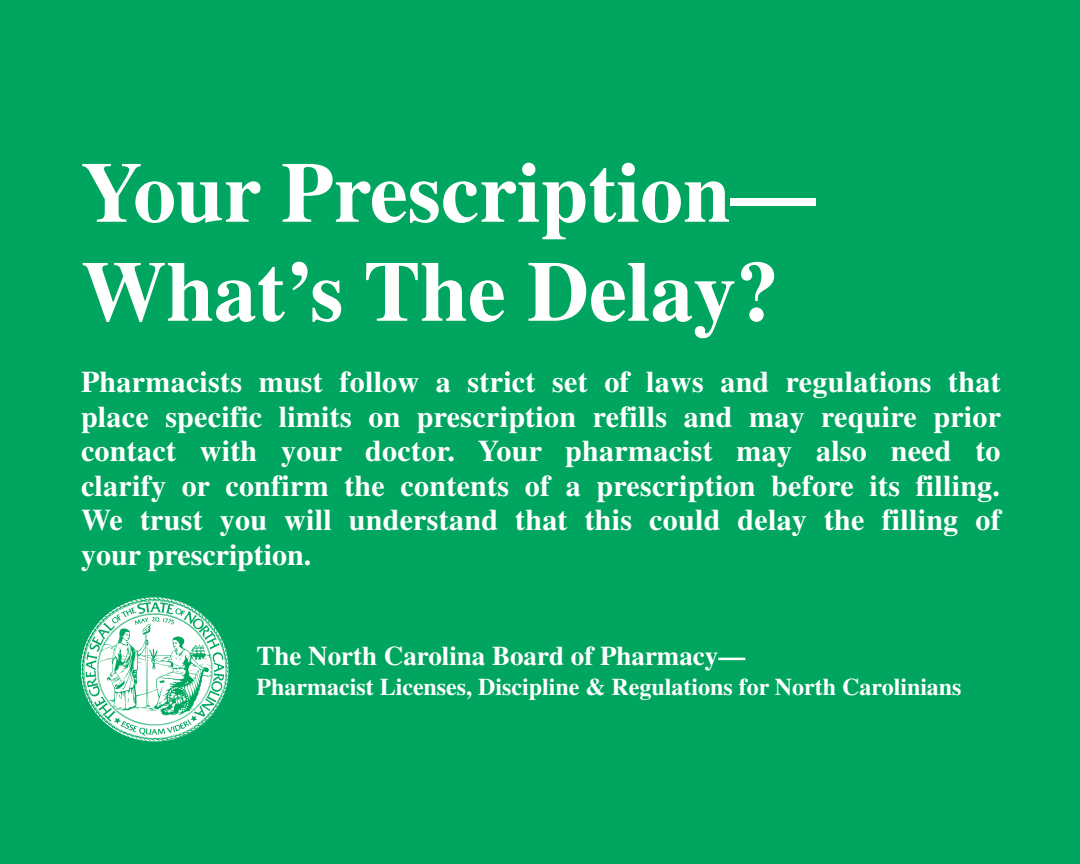
<style>
.page{position:relative;width:1080px;height:864px;background:#00a65f}
.page>*{position:absolute;margin:0;border:0;box-sizing:border-box;transform-origin:0 0}
.t1{font:700 85.5px/99px "Times";color:#fff}
.t2{font:700 30px/34.5px "Times";letter-spacing:.01em;color:#fff;text-align:justify}
.t3{font:700 27px "Times";color:#fff}
.t4{font:700 24px "Times";color:#fff}
</style>
<div class="page">
<img style="left:81px;top:597px;width:148px;height:145px;border-radius:50%">
<h1 class="t1" style="left:81px;top:152px;width:736px">Your Prescription—<br>What’s The Delay?</h1>
<p class="t2" style="left:81px;top:368px;width:922px">Pharmacists must follow a strict set of laws and regulations that place specific limits on prescription refills and may require prior contact with your doctor. Your pharmacist may also need to clarify or confirm the contents of a prescription before its filling.<br>We trust you will understand that this could delay the filling of your prescription.</p>
<p class="t3" style="left:256px;top:647px;width:490px">The North Carolina Board of Pharmacy—</p>
<p class="t4" style="left:256px;top:679px;width:707px">Pharmacist Licenses, Discipline &amp; Regulations for North Carolinians</p>
</div>
